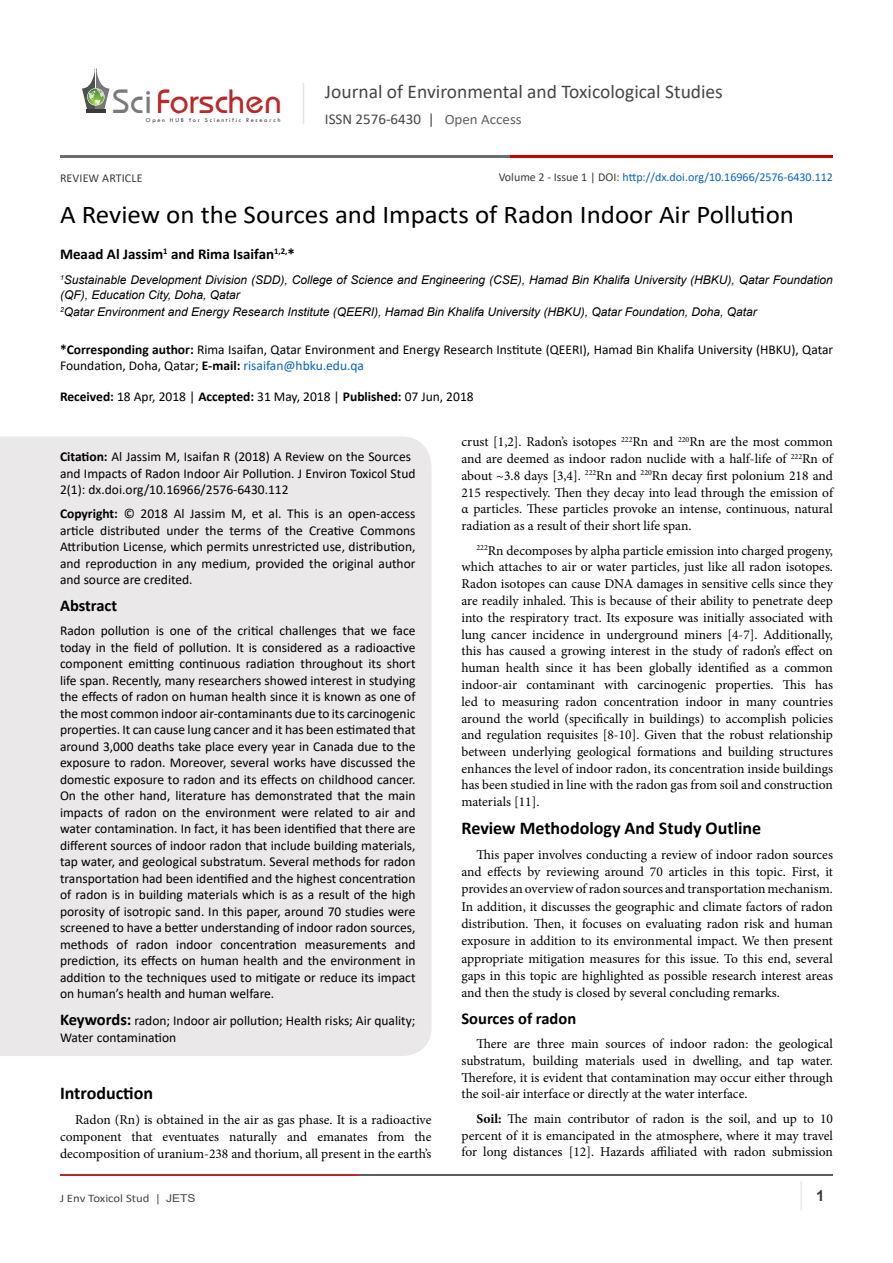
<style>
.page{position:relative;width:893px;height:1263px;background:#fff}
.page>*{position:absolute;margin:0;border:0;box-sizing:border-box;transform-origin:0 0}
.t1{font:35.1px "Opal";color:#b8292c}
.t2{font:25.65px "Calibri";color:#000;scale:1.05 1}
.t3{font:19.5px "Calibri";color:#474646}
.t4{font:700 18px "Calibri";color:#000}
.t5{font:700 16.5px "Calibri";color:#000}
.t6{font:700 15px "Calibri";color:#000}
.t7{font:15px "Calibri";color:#474646}
.t8{font:700 15px "Arial";color:#3c3a3b}
.t9{font:13.5px/16.8px "Minion Pro";color:#000;text-align:justify}
.t10{font:13.5px/16.5px "Calibri";color:#000}
.t11{font:italic 12px/14.4px "Arial";color:#000}
.t12{font:12px "Calibri";color:#0563c1}
.t13{font:12px "Calibri";letter-spacing:.01em;color:#3c3a3b}
.t14{font:11.55px "Calibri";color:#474646;scale:1.11 1}
.t15{font:6.15px "Tw Cen";letter-spacing:.28em;color:#3a3a3a}
.s1{color:#7a7a7b}
.s2{font-size:14.25px;color:#605f5f}
.s3{color:#3c3a3b}
.s4{font-weight:700}
.s5{color:#0563c1}
.s6{font-weight:700;font-size:16.5px}
.s7{font-family:"Arial";font-size:10.8px}
</style>
<div class="page">
<hr style="left:86px;top:109px;width:19px;height:4px;background:#3a3a3a">
<svg style="left:82px;top:68px;width:27px;height:41px"></svg>
<hr style="left:303px;top:83px;width:1px;height:41px;background:#e4e5e9">
<hr style="left:800px;top:1181px;width:2px;height:29px;background:#eae8e8">
<hr style="left:60px;top:1174px;width:300px;height:2px;background:#b9282c">
<hr style="left:359px;top:1174px;width:474px;height:2px;background:#5d5e60">
<hr style="left:60px;top:155px;width:535px;height:2px;background:#6e6d6d">
<hr style="left:511px;top:155px;width:322px;height:2px;background:#ca0000">
<div style="left:0;top:436px;width:431px;height:620px;background:#eae8e8"></div>
<p class="t1" style="left:113px;top:80px;width:171px"><span class="s1">Sci</span>Forschen</p>
<p class="t15" style="left:146px;top:116px;width:136px">Open HUB for Scientific Research</p>
<h3 class="t3" style="left:325px;top:78px;width:399px">Journal of Environmental and Toxicological Studies</h3>
<p class="t7" style="left:325px;top:109px;width:198px">ISSN 2576-6430 | <span class="s2">Open Access</span></p>
<p class="t12" style="left:499px;top:169px;width:336px"><span class="s3">Volume 2 - Issue 1 | DOI:</span> http://dx.doi.org/10.16966/2576-6430.112</p>
<p class="t13" style="left:60px;top:170px;width:84px">REVIEW ARTICLE</p>
<p class="t2" style="left:60px;top:197px;width:701px">A Review on the Sources and Impacts of Radon Indoor Air Pollution</p>
<p class="t6" style="left:60px;top:244px;width:237px">Meaad Al Jassim<sup>1</sup> and Rima Isaifan<sup>1,2,</sup>*</p>
<p class="t11" style="left:60px;top:273px;width:774px"><sup>1</sup>Sustainable Development Division (SDD), College of Science and Engineering (CSE), Hamad Bin Khalifa University (HBKU), Qatar Foundation (QF), Education City, Doha, Qatar</p>
<p class="t11" style="left:60px;top:305px;width:698px"><sup>2</sup>Qatar Environment and Energy Research Institute (QEERI), Hamad Bin Khalifa University (HBKU), Qatar Foundation, Doha, Qatar</p>
<p class="t10" style="left:60px;top:341px;width:775px"><span class="s4">*Corresponding author:</span> Rima Isaifan, Qatar Environment and Energy Research Institute (QEERI), Hamad Bin Khalifa University (HBKU), Qatar<br>Foundation, Doha, Qatar; <span class="s4">E-mail:</span> <span class="s5">risaifan@hbku.edu.qa</span></p>
<p class="t10" style="left:60px;top:388px;width:415px"><span class="s4">Received:</span> 18 Apr, 2018 | <span class="s4">Accepted:</span> 31 May, 2018 | <span class="s4">Published:</span> 07 Jun, 2018</p>
<p class="t10" style="left:60px;top:448px;width:357px"><span class="s4">Citation:</span> Al Jassim M, Isaifan R (2018) A Review on the Sources and Impacts of Radon Indoor Air Pollution. J Environ Toxicol Stud<br>2(1): dx.doi.org/10.16966/2576-6430.112</p>
<p class="t10" style="left:60px;top:505px;width:357px;text-align:justify"><span class="s4">Copyright:</span> © 2018 Al Jassim M, et al. This is an open-access article distributed under the terms of the Creative Commons Attribution License, which permits unrestricted use, distribution, and reproduction in any medium, provided the original author and source are credited.</p>
<p class="t5" style="left:60px;top:594px;width:59px">Abstract</p>
<p class="t10" style="left:60px;top:622px;width:357px;text-align:justify">Radon pollution is one of the critical challenges that we face today in the field of pollution. It is considered as a radioactive component emitting continuous radiation throughout its short life span. Recently, many researchers showed interest in studying the effects of radon on human health since it is known as one of the most common indoor air-contaminants due to its carcinogenic properties. It can cause lung cancer and it has been estimated that around 3,000 deaths take place every year in Canada due to the exposure to radon. Moreover, several works have discussed the domestic exposure to radon and its effects on childhood cancer.<br>On the other hand, literature has demonstrated that the main impacts of radon on the environment were related to air and water contamination. In fact, it has been identified that there are different sources of indoor radon that include building materials, tap water, and geological substratum. Several methods for radon transportation had been identified and the highest concentration of radon is in building materials which is as a result of the high porosity of isotropic sand. In this paper, around 70 studies were screened to have a better understanding of indoor radon sources, methods of radon indoor concentration measurements and prediction, its effects on human health and the environment in addition to the techniques used to mitigate or reduce its impact on human’s health and human welfare.</p>
<p class="t10" style="left:60px;top:1012px;width:357px"><span class="s6">Keywords:</span> radon; Indoor air pollution; Health risks; Air quality;<br>Water contamination</p>
<p class="t4" style="left:60px;top:1080px;width:95px">Introduction</p>
<p class="t9" style="left:60px;top:1111px;width:373px;line-height:17.2px;text-indent:15px">Radon (Rn) is obtained in the air as gas phase. It is a radioactive component that eventuates naturally and emanates from the decomposition of uranium-238 and thorium, all present in the earth’s</p>
<p class="t9" style="left:461px;top:434px;width:373px">crust [1,2]. Radon’s isotopes <sup>222</sup>Rn and <sup>220</sup>Rn are the most common and are deemed as indoor radon nuclide with a half-life of <sup>222</sup>Rn of about ~3.8 days [3,4]. <sup>222</sup>Rn and <sup>220</sup>Rn decay first polonium 218 and 215 respectively. Then they decay into lead through the emission of α particles. These particles provoke an intense, continuous, natural radiation as a result of their short life span.</p>
<p class="t9" style="left:461px;top:542px;width:373px;text-indent:15px"><sup>222</sup>Rn decomposes by alpha particle emission into charged progeny, which attaches to air or water particles, just like all radon isotopes.<br>Radon isotopes can cause DNA damages in sensitive cells since they are readily inhaled. This is because of their ability to penetrate deep into the respiratory tract. Its exposure was initially associated with lung cancer incidence in underground miners [4-7]. Additionally, this has caused a growing interest in the study of radon’s effect on human health since it has been globally identified as a common indoor-air contaminant with carcinogenic properties. This has led to measuring radon concentration indoor in many countries around the world (specifically in buildings) to accomplish policies and regulation requisites [8-10]. Given that the robust relationship between underlying geological formations and building structures enhances the level of indoor radon, its concentration inside buildings has been studied in line with the radon gas from soil and construction materials [11].</p>
<p class="t4" style="left:461px;top:815px;width:301px">Review Methodology And Study Outline</p>
<p class="t9" style="left:461px;top:846px;width:373px;line-height:17.2px;text-indent:15px">This paper involves conducting a review of indoor radon sources and effects by reviewing around 70 articles in this topic. First, it provides an overview of radon sources and transportation mechanism.<br>In addition, it discusses the geographic and climate factors of radon distribution. Then, it focuses on evaluating radon risk and human exposure in addition to its environmental impact. We then present appropriate mitigation measures for this issue. To this end, several gaps in this topic are highlighted as possible research interest areas and then the study is closed by several concluding remarks.</p>
<p class="t5" style="left:461px;top:1007px;width:116px">Sources of radon</p>
<p class="t9" style="left:461px;top:1035px;width:373px;text-indent:15px">There are three main sources of indoor radon: the geological substratum, building materials used in dwelling, and tap water.<br>Therefore, it is evident that contamination may occur either through the soil-air interface or directly at the water interface.</p>
<p class="t9" style="left:461px;top:1110px;width:373px;text-indent:15px"><span class="s4">Soil:</span> The main contributor of radon is the soil, and up to 10 percent of it is emancipated in the atmosphere, where it may travel for long distances [12]. Hazards affiliated with radon submission</p>
<p class="t14" style="left:60px;top:1190px;width:124px">J Env Toxicol Stud <span class="s7">| JETS</span></p>
<p class="t8" style="left:816px;top:1185px;width:10px">1</p>
</div>
